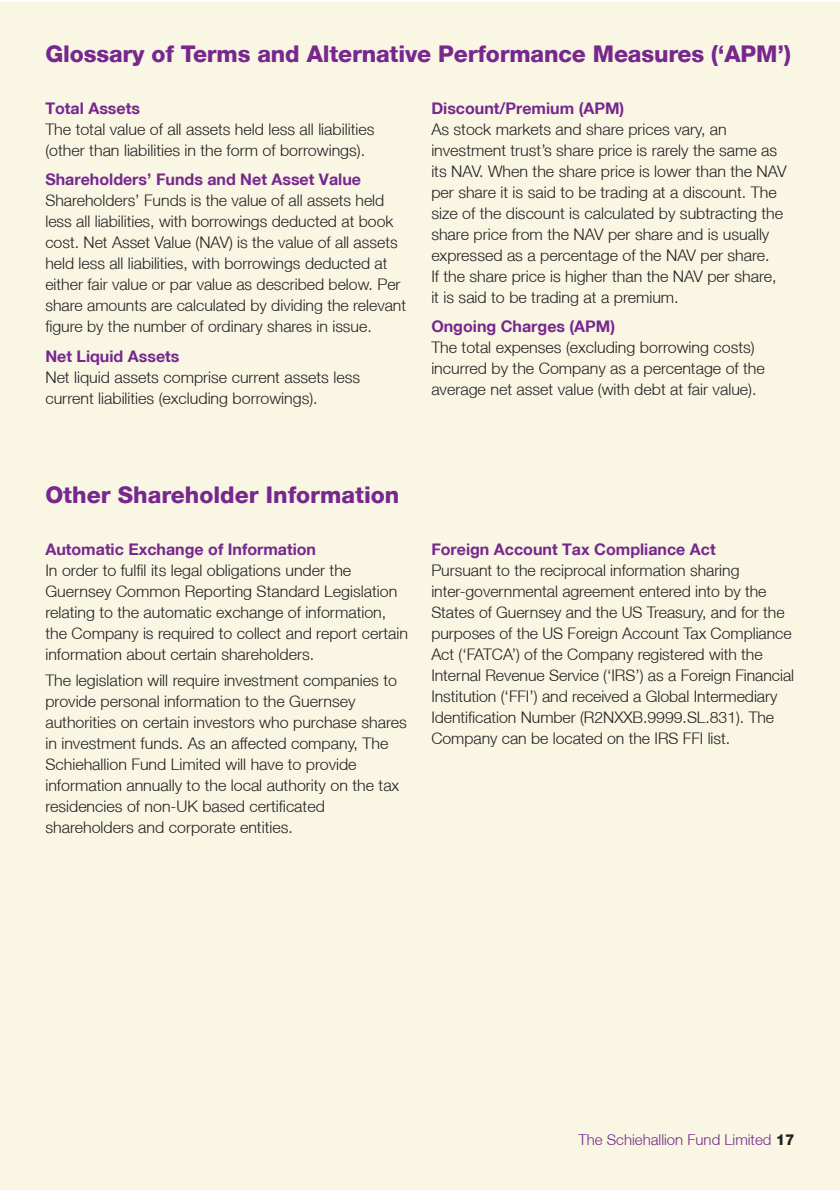
<style>
.page{position:relative;width:840px;height:1191px;background:#fff}
.page>*{position:absolute;margin:0;border:0;box-sizing:border-box;transform-origin:0 0}
.MAIN_HEAD_INT{font:800 23px "Helvetica Neue LT";letter-spacing:-.005em;color:#77278d}
.BODY_TEXT_INT{font:300 16px/21px "Helvetica Neue LT";color:#231f20}
.NOTES_INDENT_1_INT{font:700 16px "Helvetica Neue LT";color:#77278d}
.t1{font:300 15px "Helvetica Neue LT";color:#77278d}
.s1{font-weight:800;color:#231f20}
</style>
<div class="page">
<div style="left:0;top:2px;width:839px;height:1187px;background:#f9f6e4"></div>
<p class="MAIN_HEAD_INT" style="left:45px;top:40px;width:746px">Glossary of Terms and Alternative Performance Measures (‘APM’)</p>
<p class="NOTES_INDENT_1_INT" style="left:45px;top:98px;width:96px">Total Assets</p>
<p class="BODY_TEXT_INT" style="left:45px;top:118px;width:330px">The total value of all assets held less all liabilities (other than liabilities in the form of borrowings).</p>
<p class="NOTES_INDENT_1_INT" style="left:45px;top:169px;width:317px">Shareholders’ Funds and Net Asset Value</p>
<p class="BODY_TEXT_INT" style="left:45px;top:189px;width:362px">Shareholders’ Funds is the value of all assets held less all liabilities, with borrowings deducted at book cost. Net Asset Value (NAV) is the value of all assets held less all liabilities, with borrowings deducted at either fair value or par value as described below. Per share amounts are calculated by dividing the relevant figure by the number of ordinary shares in issue.</p>
<p class="NOTES_INDENT_1_INT" style="left:45px;top:346px;width:135px">Net Liquid Assets</p>
<p class="BODY_TEXT_INT" style="left:45px;top:366px;width:316px">Net liquid assets comprise current assets less current liabilities (excluding borrowings).</p>
<p class="NOTES_INDENT_1_INT" style="left:431px;top:98px;width:194px">Discount/Premium (APM)</p>
<p class="BODY_TEXT_INT" style="left:431px;top:118px;width:356px">As stock markets and share prices vary, an investment trust’s share price is rarely the same as its NAV. When the share price is lower than the NAV per share it is said to be trading at a discount. The size of the discount is calculated by subtracting the share price from the NAV per share and is usually expressed as a percentage of the NAV per share.<br>If the share price is higher than the NAV per share, it is said to be trading at a premium.</p>
<p class="NOTES_INDENT_1_INT" style="left:431px;top:316px;width:185px">Ongoing Charges (APM)</p>
<p class="BODY_TEXT_INT" style="left:431px;top:336px;width:335px">The total expenses (excluding borrowing costs) incurred by the Company as a percentage of the average net asset value (with debt at fair value).</p>
<p class="MAIN_HEAD_INT" style="left:45px;top:481px;width:355px">Other Shareholder Information</p>
<p class="NOTES_INDENT_1_INT" style="left:45px;top:539px;width:272px">Automatic Exchange of Information</p>
<p class="BODY_TEXT_INT" style="left:45px;top:559px;width:364px">In order to fulfil its legal obligations under the Guernsey Common Reporting Standard Legislation relating to the automatic exchange of information, the Company is required to collect and report certain information about certain shareholders.</p>
<p class="BODY_TEXT_INT" style="left:45px;top:670px;width:362px">The legislation will require investment companies to provide personal information to the Guernsey authorities on certain investors who purchase shares in investment funds. As an affected company, The Schiehallion Fund Limited will have to provide information annually to the local authority on the tax residencies of non-UK based certificated shareholders and corporate entities.</p>
<p class="NOTES_INDENT_1_INT" style="left:431px;top:539px;width:286px">Foreign Account Tax Compliance Act</p>
<p class="BODY_TEXT_INT" style="left:431px;top:559px;width:364px">Pursuant to the reciprocal information sharing inter-governmental agreement entered into by the States of Guernsey and the US Treasury, and for the purposes of the US Foreign Account Tax Compliance Act (‘FATCA’) of the Company registered with the Internal Revenue Service (‘IRS’) as a Foreign Financial Institution (‘FFI’) and received a Global Intermediary Identification Number (R2NXXB.9999.SL.831). The Company can be located on the IRS FFI list.</p>
<p class="t1" style="left:578px;top:1130px;width:217px">The Schiehallion Fund Limited <span class="s1">17</span></p>
</div>
